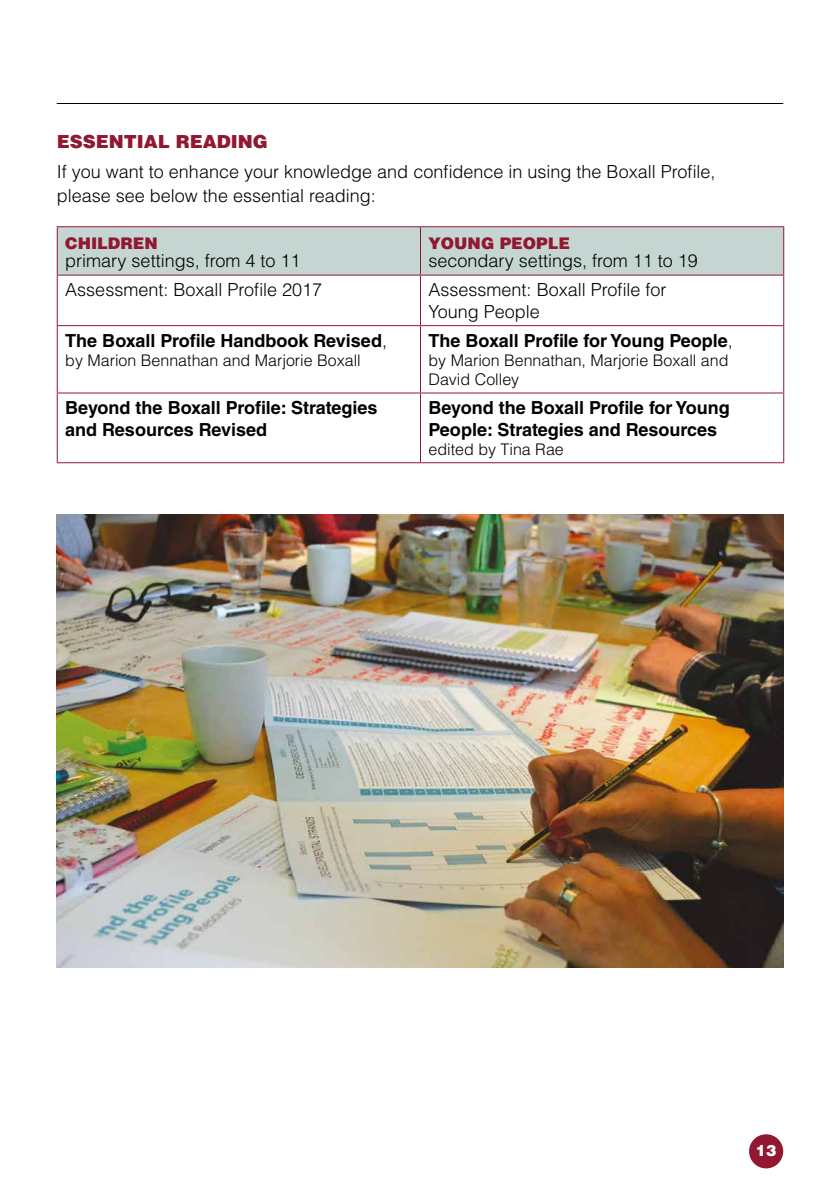
<style>
.page{position:relative;width:840px;height:1191px;background:#fff}
.page>*{position:absolute;margin:0;border:0;box-sizing:border-box;transform-origin:0 0}
.t1{font:300 18px/21.6px "Helvetica LT Std";color:#000}
.t2{font:700 18px/21.6px "Helvetica LT Std";color:#000}
.t3{font:900 18px "Helvetica LT Std";color:#921831}
.t4{font:300 16px/19.2px "Helvetica LT Std";color:#000}
.t5{font:900 16px "Helvetica LT Std";color:#921831}
.t6{font:900 15.4px "Helvetica LT Std";color:#fff}
.s1{font-weight:300}
</style>
<div class="page">
<div style="left:748px;top:1134px;width:34px;height:34px;background:#921831;border-radius:50%"></div>
<div style="left:58px;top:227px;width:724px;height:48px;background:#c5d6d2"></div>
<hr style="left:57px;top:226px;width:363px;height:1px;background:#921831">
<hr style="left:57px;top:227px;width:1px;height:48px;background:#921831">
<hr style="left:420px;top:226px;width:363px;height:1px;background:#921831">
<hr style="left:420px;top:227px;width:1px;height:48px;background:#921831">
<hr style="left:782px;top:227px;width:1px;height:48px;background:#921831">
<hr style="left:57px;top:275px;width:363px;height:1px;background:#921831">
<hr style="left:57px;top:276px;width:1px;height:49px;background:#921831">
<hr style="left:420px;top:275px;width:363px;height:1px;background:#921831">
<hr style="left:420px;top:276px;width:1px;height:49px;background:#921831">
<hr style="left:782px;top:276px;width:1px;height:49px;background:#921831">
<hr style="left:57px;top:325px;width:363px;height:1px;background:#921831">
<hr style="left:57px;top:326px;width:1px;height:66px;background:#921831">
<hr style="left:420px;top:325px;width:363px;height:1px;background:#921831">
<hr style="left:420px;top:326px;width:1px;height:66px;background:#921831">
<hr style="left:782px;top:326px;width:1px;height:66px;background:#921831">
<hr style="left:57px;top:392px;width:363px;height:1px;background:#921831">
<hr style="left:57px;top:393px;width:1px;height:69px;background:#921831">
<hr style="left:420px;top:392px;width:363px;height:1px;background:#921831">
<hr style="left:420px;top:393px;width:1px;height:69px;background:#921831">
<hr style="left:782px;top:393px;width:1px;height:69px;background:#921831">
<hr style="left:57px;top:462px;width:363px;height:1px;background:#921831">
<hr style="left:420px;top:462px;width:363px;height:1px;background:#921831">
<img style="left:57px;top:514px;width:725px;height:453px">
<hr style="left:57px;top:103px;width:725px;height:1px;background:#000">
<p class="t3" style="left:57px;top:130px;width:212px">ESSENTIAL READING</p>
<p class="t1" style="left:57px;top:159px;width:659px;line-height:24px">If you want to enhance your knowledge and confidence in using the Boxall Profile, please see below the essential reading:</p>
<p class="t5" style="left:65px;top:233px;width:94px">CHILDREN</p>
<p class="t1" style="left:65px;top:250px;width:237px">primary settings, from 4 to 11</p>
<p class="t5" style="left:428px;top:233px;width:143px">YOUNG PEOPLE</p>
<p class="t1" style="left:428px;top:250px;width:271px">secondary settings, from 11 to 19</p>
<p class="t1" style="left:65px;top:279px;width:258px">Assessment: Boxall Profile 2017</p>
<p class="t1" style="left:428px;top:279px;width:239px">Assessment: Boxall Profile for<br>Young People</p>
<p class="t2" style="left:65px;top:329px;width:323px">The Boxall Profile Handbook Revised<span class="s1">,</span></p>
<p class="t4" style="left:65px;top:350px;width:297px">by Marion Bennathan and Marjorie Boxall</p>
<p class="t2" style="left:428px;top:329px;width:306px">The Boxall Profile for Young People<span class="s1">,</span></p>
<p class="t4" style="left:428px;top:350px;width:301px">by Marion Bennathan, Marjorie Boxall and<br>David Colley</p>
<p class="t2" style="left:65px;top:396px;width:313px">Beyond the Boxall Profile: Strategies and Resources Revised</p>
<p class="t2" style="left:428px;top:396px;width:302px">Beyond the Boxall Profile for Young<br>People: Strategies and Resources</p>
<p class="t4" style="left:428px;top:439px;width:137px">edited by Tina Rae</p>
<p class="t6" style="left:755px;top:1140px;width:22px">13</p>
</div>
